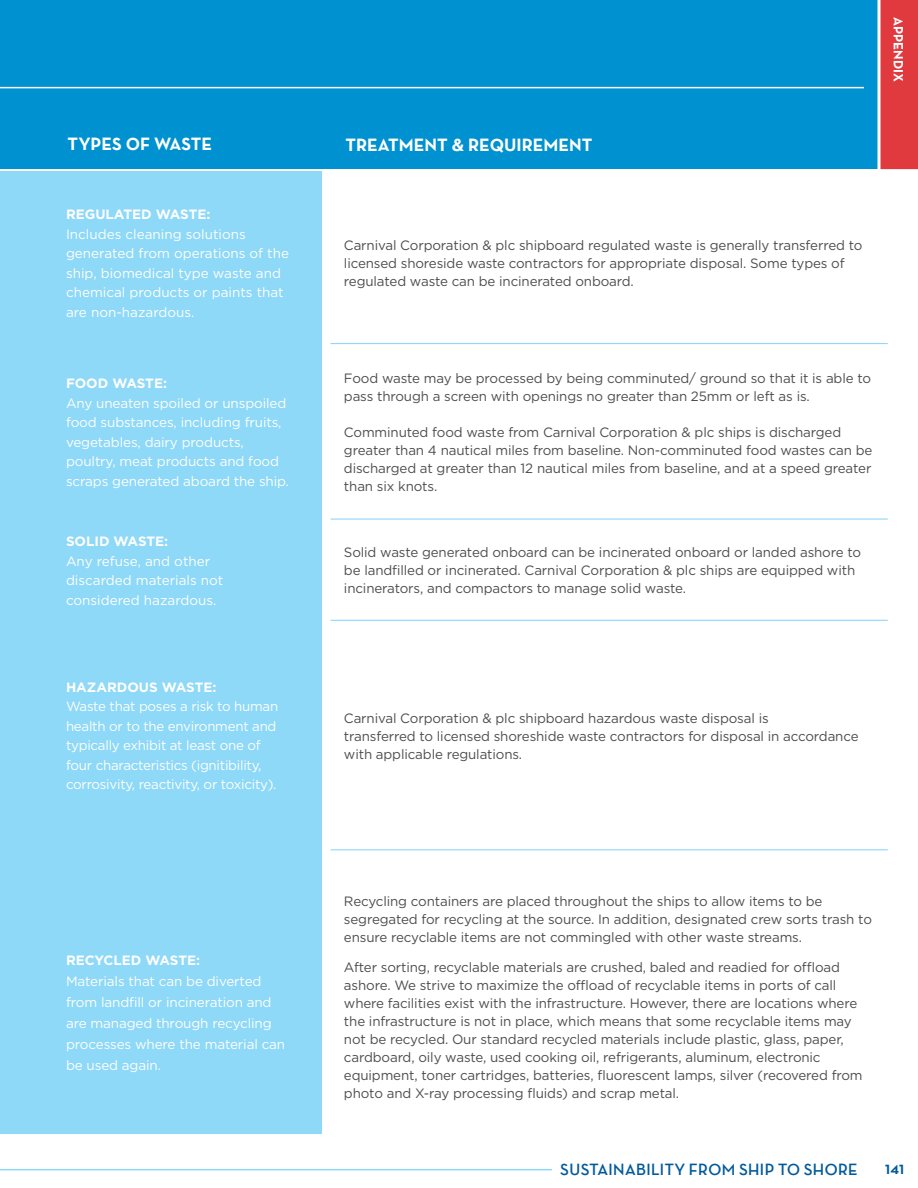
<style>
.page{position:relative;width:918px;height:1188px;background:#fff}
.page>*{position:absolute;margin:0;border:0;box-sizing:border-box;transform-origin:0 0}
.t1{font:700 18px "Neutraface Text TT";color:#fff}
.t2{font:700 16.5px "Neutraface Display TT";letter-spacing:.025em;color:#005a9c}
.t3{font:13.5px/18px "Gotham";letter-spacing:-.01em;color:#4d4d4f}
.t4{font:13.5px/19.5px "Gotham";letter-spacing:-.01em;color:#fff}
.t5{font:700 13.5px "Gotham";color:#fff}
.t6{font:700 13.5px "Neutraface Text TT";color:#fff}
.t7{font:700 13.5px "Neutraface Text TT";color:#005a9c}
</style>
<div class="page">
<hr style="left:0;top:1169px;width:552px;height:1px;background:#8ed8f8">
<div style="left:0;top:0;width:918px;height:168px;background:#0091d1"></div>
<hr style="left:0;top:87px;width:864px;height:1px;background:#fff">
<div style="left:0;top:172px;width:322px;height:962px;background:#8ed8f8"></div>
<hr style="left:330px;top:343px;width:558px;height:1px;background:#8ed8f8">
<hr style="left:330px;top:518px;width:558px;height:2px;background:#8ed8f8">
<hr style="left:330px;top:620px;width:558px;height:1px;background:#8ed8f8">
<hr style="left:330px;top:849px;width:558px;height:1px;background:#8ed8f8">
<svg style="left:876px;top:0;width:42px;height:170px;background:#da4c51"></svg>
<h1 class="t1" style="left:68px;top:132px;width:146px">TYPES OF WASTE</h1>
<h1 class="t1" style="left:346px;top:133px;width:248px">TREATMENT &amp; REQUIREMENT</h1>
<p class="t6" style="left:907px;top:17px;width:66px;rotate:90deg">APPENDIX</p>
<p class="t5" style="left:66px;top:207px;width:146px">REGULATED WASTE:</p>
<p class="t4" style="left:66px;top:224px;width:224px">Includes cleaning solutions generated from operations of the ship, biomedical type waste and chemical products or paints that are non-hazardous.</p>
<p class="t3" style="left:344px;top:236px;width:520px">Carnival Corporation &amp; plc shipboard regulated waste is generally transferred to licensed shoreside waste contractors for appropriate disposal. Some types of regulated waste can be incinerated onboard.</p>
<p class="t5" style="left:66px;top:376px;width:103px">FOOD WASTE:</p>
<p class="t4" style="left:66px;top:393px;width:225px">Any uneaten spoiled or unspoiled food substances, including fruits, vegetables, dairy products, poultry, meat products and food scraps generated aboard the ship.</p>
<p class="t3" style="left:344px;top:369px;width:529px">Food waste may be processed by being comminuted/ ground so that it is able to pass through a screen with openings no greater than 25mm or left as is.</p>
<p class="t3" style="left:344px;top:423px;width:530px">Comminuted food waste from Carnival Corporation &amp; plc ships is discharged greater than 4 nautical miles from baseline. Non-comminuted food wastes can be discharged at greater than 12 nautical miles from baseline, and at a speed greater than six knots.</p>
<p class="t5" style="left:66px;top:533px;width:104px">SOLID WASTE:</p>
<p class="t4" style="left:66px;top:551px;width:159px">Any refuse, and other discarded materials not considered hazardous.</p>
<p class="t3" style="left:344px;top:543px;width:519px">Solid waste generated onboard can be incinerated onboard or landed ashore to be landfilled or incinerated. Carnival Corporation &amp; plc ships are equipped with incinerators, and compactors to manage solid waste.</p>
<p class="t5" style="left:66px;top:679px;width:152px">HAZARDOUS WASTE:</p>
<p class="t4" style="left:66px;top:697px;width:214px">Waste that poses a risk to human health or to the environment and typically exhibit at least one of four characteristics (ignitibility, corrosivity, reactivity, or toxicity).</p>
<p class="t3" style="left:344px;top:709px;width:516px">Carnival Corporation &amp; plc shipboard hazardous waste disposal is<br>transferred to licensed shoreshide waste contractors for disposal in accordance with applicable regulations.</p>
<p class="t5" style="left:66px;top:952px;width:136px">RECYCLED WASTE:</p>
<p class="t4" style="left:66px;top:970px;width:221px;line-height:21px">Materials that can be diverted from landfill or incineration and are managed through recycling processes where the material can be used again.</p>
<p class="t3" style="left:344px;top:892px;width:530px">Recycling containers are placed throughout the ships to allow items to be segregated for recycling at the source. In addition, designated crew sorts trash to ensure recyclable items are not commingled with other waste streams.</p>
<p class="t3" style="left:344px;top:958px;width:520px">After sorting, recyclable materials are crushed, baled and readied for offload ashore. We strive to maximize the offload of recyclable items in ports of call where facilities exist with the infrastructure. However, there are locations where the infrastructure is not in place, which means that some recyclable items may not be recycled. Our standard recycled materials include plastic, glass, paper, cardboard, oily waste, used cooking oil, refrigerants, aluminum, electronic equipment, toner cartridges, batteries, fluorescent lamps, silver (recovered from photo and X-ray processing fluids) and scrap metal.</p>
<p class="t2" style="left:560px;top:1160px;width:299px">SUSTAINABILITY FROM SHIP TO SHORE</p>
<p class="t7" style="left:885px;top:1160px;width:20px">141</p>
</div>
